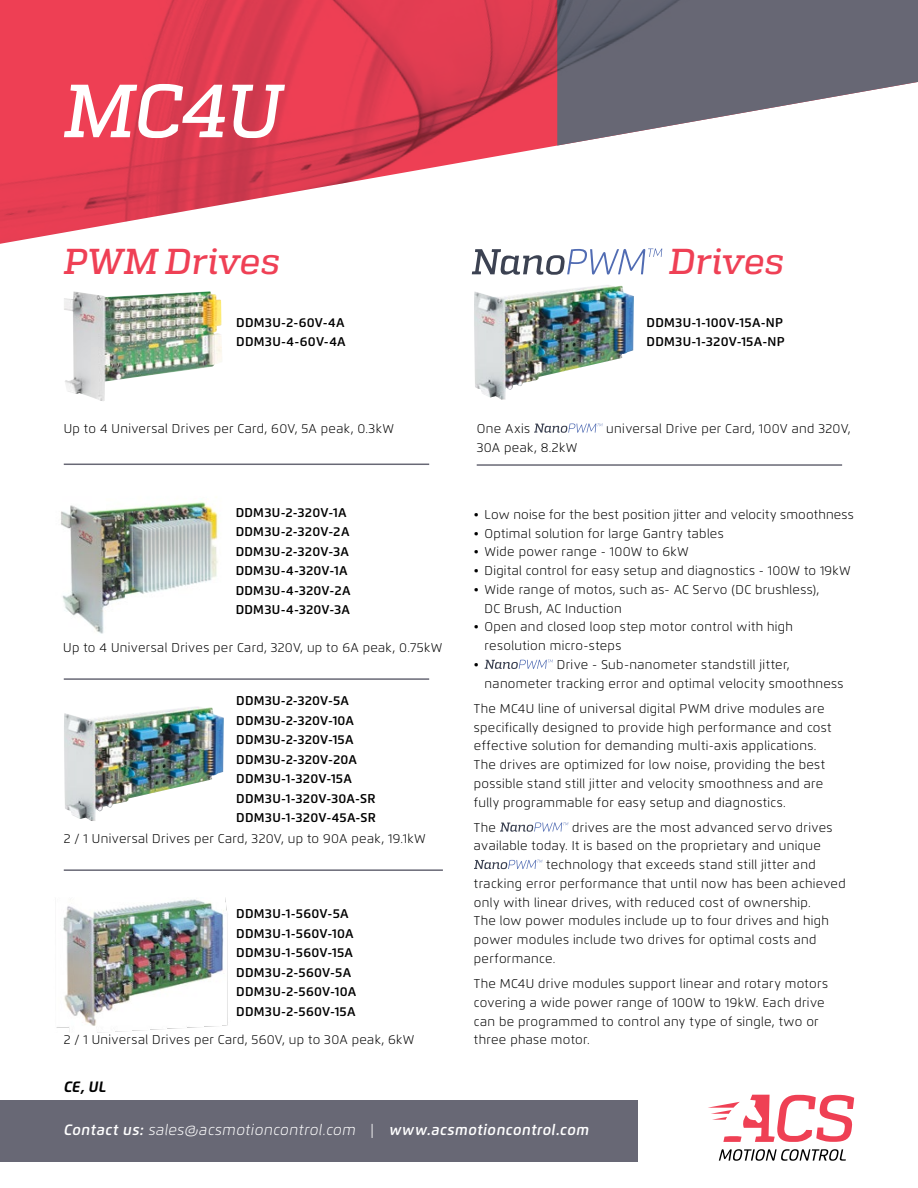
<style>
.page{position:relative;width:918px;height:1188px;background:#fff}
.page>*{position:absolute;margin:0;border:0;box-sizing:border-box;transform-origin:0 0}
.t1{font:italic 500 75px "Quadon";color:#fff}
.t2{font:italic 500 36px "Quadon";color:#ef4055}
.t3{font:italic 600 15px "Flexo";letter-spacing:.03em;color:#fff}
.t4{font:italic 700 15px "Flexo";color:#000}
.t5{font:300 12.75px/18.8px "Flexo";letter-spacing:.025em;color:#000}
.t6{font:600 12.75px/19.5px "Flexo";letter-spacing:.02em;color:#000}
.s1{font-weight:300}
</style>
<div class="page">
<svg style="left:708px;top:1095px;width:146px;height:47px"></svg>
<svg style="left:719px;top:1149px;width:127px;height:12px"></svg>
<div style="left:0;top:1101px;width:638px;height:61px;background:#686875"></div>
<img style="left:0;top:0;width:918px;height:244px">
<svg style="left:472px;top:248px;width:190px;height:27px"></svg>
<img style="left:474px;top:285px;width:160px;height:115px">
<svg style="left:534px;top:423px;width:68px;height:10px"></svg>
<img style="left:56px;top:898px;width:172px;height:134px">
<img style="left:64px;top:291px;width:158px;height:110px">
<img style="left:60px;top:501px;width:159px;height:133px">
<svg style="left:485px;top:660px;width:68px;height:9px"></svg>
<svg style="left:500px;top:822px;width:68px;height:10px"></svg>
<svg style="left:474px;top:860px;width:68px;height:9px"></svg>
<hr style="left:64px;top:464px;width:365px;height:1px;background:#686875">
<hr style="left:477px;top:464px;width:365px;height:2px;background:#686875">
<hr style="left:64px;top:678px;width:365px;height:2px;background:#686875">
<hr style="left:64px;top:869px;width:379px;height:2px;background:#686875">
<img style="left:64px;top:706px;width:160px;height:115px">
<h1 class="t1" style="left:64px;top:68px;width:221px">MC4U</h1>
<h2 class="t2" style="left:64px;top:241px;width:218px">PWM Drives</h2>
<h2 class="t2" style="left:669px;top:241px;width:116px">Drives</h2>
<p class="t6" style="left:236px;top:313px;width:111px">DDM3U-2-60V-4A<br>DDM3U-4-60V-4A</p>
<p class="t5" style="left:64px;top:419px;width:332px">Up to 4 Universal Drives per Card, 60V, 5A peak, 0.3kW</p>
<p class="t6" style="left:647px;top:313px;width:140px">DDM3U-1-100V-15A-NP<br>DDM3U-1-320V-15A-NP</p>
<p class="t5" style="left:477px;top:419px;width:55px">One Axis</p>
<p class="t5" style="left:606px;top:419px;width:246px">universal Drive per Card, 100V and 320V,</p>
<p class="t5" style="left:477px;top:438px;width:102px">30A peak, 8.2kW</p>
<p class="t6" style="left:236px;top:503px;width:117px">DDM3U-2-320V-1A<br>DDM3U-2-320V-2A<br>DDM3U-2-320V-3A<br>DDM3U-4-320V-1A<br>DDM3U-4-320V-2A<br>DDM3U-4-320V-3A</p>
<p class="t5" style="left:474px;top:505px;width:381px">• Low noise for the best position jitter and velocity smoothness</p>
<p class="t5" style="left:474px;top:524px;width:251px">• Optimal solution for large Gantry tables</p>
<p class="t5" style="left:474px;top:543px;width:217px">• Wide power range - 100W to 6kW</p>
<p class="t5" style="left:474px;top:561px;width:378px">• Digital control for easy setup and diagnostics - 100W to 19kW</p>
<p class="t5" style="left:485px;top:580px;width:336px;text-indent:-11px">• Wide range of motos, such as- AC Servo (DC brushless),<br>DC Brush, AC Induction</p>
<p class="t5" style="left:474px;top:618px;width:321px">• Open and closed loop step motor control with high</p>
<p class="t5" style="left:485px;top:636px;width:138px">resolution micro-steps</p>
<p class="t5" style="left:474px;top:655px;width:7px">•</p>
<p class="t5" style="left:485px;top:655px;width:360px;text-indent:72px">Drive - Sub-nanometer standstill jitter, nanometer tracking error and optimal velocity smoothness</p>
<p class="t5" style="left:474px;top:699px;width:359px">The MC4U line of universal digital PWM drive modules are specifically designed to provide high performance and cost effective solution for demanding multi-axis applications.<br>The drives are optimized for low noise, providing the best possible stand still jitter and velocity smoothness and are fully programmable for easy setup and diagnostics.</p>
<p class="t5" style="left:474px;top:818px;width:24px">The</p>
<p class="t5" style="left:572px;top:818px;width:262px">drives are the most advanced servo drives</p>
<p class="t5" style="left:474px;top:837px;width:348px">available today. It is based on the proprietary and unique</p>
<p class="t5" style="left:546px;top:855px;width:271px">technology that exceeds stand still jitter and</p>
<p class="t5" style="left:474px;top:874px;width:373px">tracking error performance that until now has been achieved</p>
<p class="t5" style="left:474px;top:893px;width:338px">only with linear drives, with reduced cost of ownership.</p>
<p class="t5" style="left:474px;top:912px;width:357px">The low power modules include up to four drives and high</p>
<p class="t5" style="left:474px;top:930px;width:344px">power modules include two drives for optimal costs and</p>
<p class="t5" style="left:474px;top:949px;width:83px">performance.</p>
<p class="t5" style="left:474px;top:974px;width:356px">The MC4U drive modules support linear and rotary motors covering a wide power range of 100W to 19kW. Each drive can be programmed to control any type of single, two or three phase motor.</p>
<p class="t5" style="left:63px;top:638px;width:381px">Up to 4 Universal Drives per Card, 320V, up to 6A peak, 0.75kW</p>
<p class="t6" style="left:236px;top:691px;width:141px">DDM3U-2-320V-5A<br>DDM3U-2-320V-10A<br>DDM3U-2-320V-15A<br>DDM3U-2-320V-20A<br>DDM3U-1-320V-15A<br>DDM3U-1-320V-30A-SR<br>DDM3U-1-320V-45A-SR</p>
<p class="t5" style="left:64px;top:829px;width:363px">2 / 1 Universal Drives per Card, 320V, up to 90A peak, 19.1kW</p>
<p class="t6" style="left:236px;top:904px;width:122px">DDM3U-1-560V-5A<br>DDM3U-1-560V-10A<br>DDM3U-1-560V-15A<br>DDM3U-2-560V-5A<br>DDM3U-2-560V-10A<br>DDM3U-2-560V-15A</p>
<p class="t5" style="left:64px;top:1030px;width:352px">2 / 1 Universal Drives per Card, 560V, up to 30A peak, 6kW</p>
<p class="t4" style="left:64px;top:1078px;width:44px">CE, UL</p>
<p class="t3" style="left:64px;top:1121px;width:527px">Contact us: <span class="s1">sales@acsmotioncontrol.com |</span> www.acsmotioncontrol.com</p>
</div>
